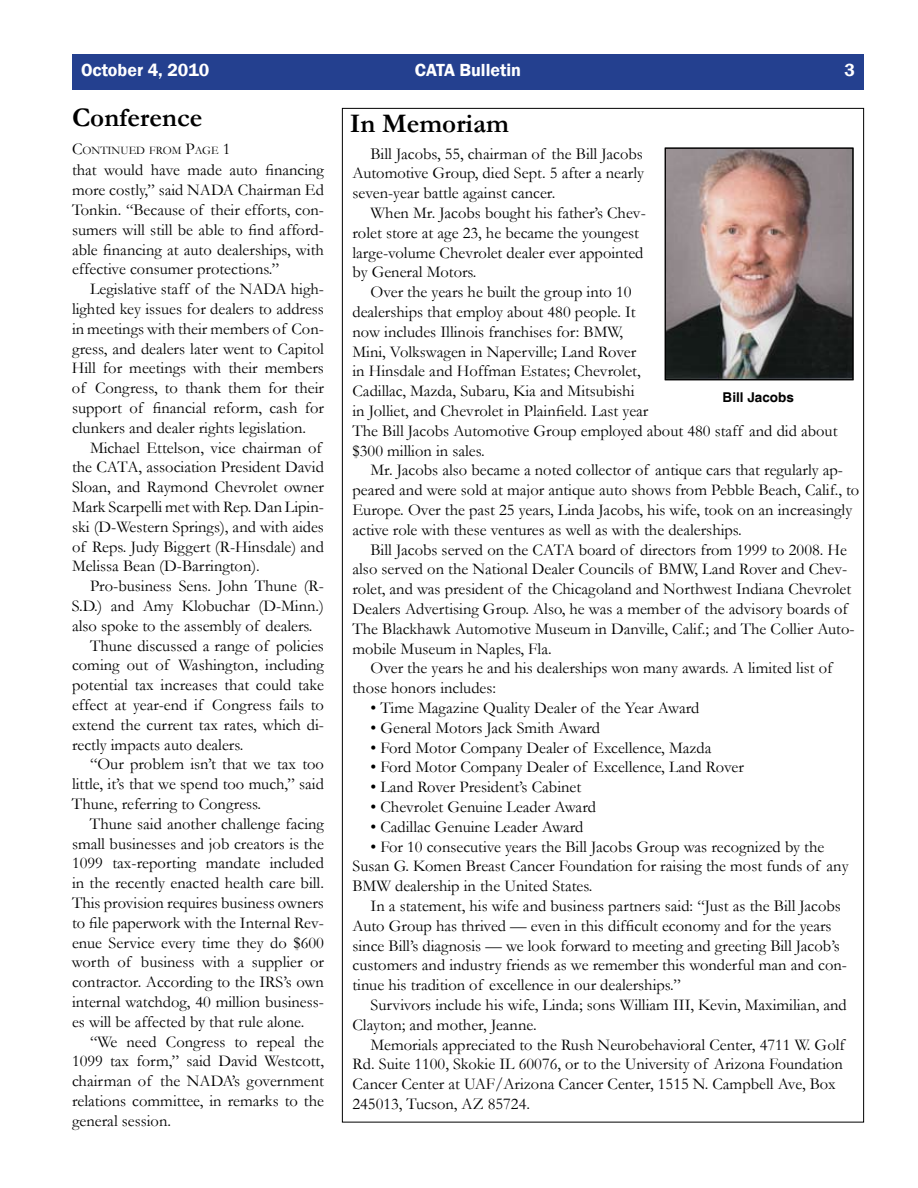
<style>
.page{position:relative;width:918px;height:1188px;background:#fff}
.page>*{position:absolute;margin:0;border:0;box-sizing:border-box;transform-origin:0 0}
.t1{font:700 27px "Garamond";color:#000}
.t2{font:600 18px "Franklin Gothic";color:#fff}
.t3{font:16.5px/19.8px "Garamond";color:#000}
.t4{font:700 13.5px "Helvetica";color:#000}
.t5{font:11.55px "Garamond";color:#000}
.s1{font-size:16.5px}
</style>
<div class="page">
<div style="left:72px;top:54px;width:792px;height:36px;background:#24408f"></div>
<img style="left:667px;top:150px;width:184px;height:228px">
<div style="left:665px;top:148px;width:188px;height:232px;border:1px solid #000"></div>
<p class="t2" style="left:81px;top:59px;width:130px">October 4, 2010</p>
<p class="t2" style="left:415px;top:59px;width:108px">CATA Bulletin</p>
<p class="t2" style="left:844px;top:59px;width:12px">3</p>
<h1 class="t1" style="left:72px;top:99px;width:132px">Conference</h1>
<p class="t5" style="left:72px;top:142px;width:160px"><span class="s1">C</span>ontinued from <span class="s1">P</span>age <span class="s1">1</span></p>
<h1 class="t1" style="left:350px;top:105px;width:161px">In Memoriam</h1>
<p class="t3" style="left:353px;top:143px;width:293px;text-align:justify;text-indent:18px">Bill Jacobs, 55, chairman of the Bill Jacobs Automotive Group, died Sept. 5 after a nearly seven-year battle against cancer.</p>
<p class="t3" style="left:352px;top:202px;width:295px;text-indent:18px">When Mr. Jacobs bought his father’s Chev&shy;rolet store at age 23, he became the youngest large-volume Chevrolet dealer ever appointed by General Motors.</p>
<p class="t3" style="left:352px;top:282px;width:487px;text-indent:18px">Over the years he built the group into 10<br>dealerships that employ about 480 people. It<br>now includes Illinois franchises for: BMW,<br>Mini, Volkswagen in Naperville; Land Rover<br>in Hinsdale and Hoffman Estates; Chevrolet,<br>Cadillac, Mazda, Subaru, Kia and Mitsubishi<br>in Jolliet, and Chevrolet in Plainfield. Last year<br>The Bill Jacobs Automotive Group employed about 480 staff and did about $300 million in sales.</p>
<p class="t3" style="left:353px;top:460px;width:508px;text-indent:18px">Mr. Jacobs also became a noted collector of antique cars that regularly ap&shy;peared and were sold at major antique auto shows from Pebble Beach, Calif., to Europe. Over the past 25 years, Linda Jacobs, his wife, took on an increasingly active role with these ventures as well as with the dealerships.</p>
<p class="t3" style="left:352px;top:539px;width:504px;text-indent:18px">Bill Jacobs served on the CATA board of directors from 1999 to 2008. He also served on the National Dealer Councils of BMW, Land Rover and Chev&shy;rolet, and was president of the Chicagoland and Northwest Indiana Chevrolet Dealers Advertising Group. Also, he was a member of the advisory boards of The Blackhawk Automotive Museum in Danville, Calif.; and The Collier Auto&shy;mobile Museum in Naples, Fla.</p>
<p class="t3" style="left:352px;top:658px;width:482px;text-indent:18px">Over the years he and his dealerships won many awards. A limited list of those honors includes:</p>
<p class="t3" style="left:370px;top:697px;width:330px">• Time Magazine Quality Dealer of the Year Award</p>
<p class="t3" style="left:370px;top:717px;width:231px">• General Motors Jack Smith Award</p>
<p class="t3" style="left:370px;top:737px;width:342px">• Ford Motor Company Dealer of Excellence, Mazda</p>
<p class="t3" style="left:370px;top:757px;width:375px">• Ford Motor Company Dealer of Excellence, Land Rover</p>
<p class="t3" style="left:370px;top:777px;width:212px">• Land Rover President’s Cabinet</p>
<p class="t3" style="left:370px;top:796px;width:227px">• Chevrolet Genuine Leader Award</p>
<p class="t3" style="left:370px;top:816px;width:215px">• Cadillac Genuine Leader Award</p>
<p class="t3" style="left:352px;top:836px;width:498px;text-indent:18px">• For 10 consecutive years the Bill Jacobs Group was recognized by the<br>Susan G. Komen Breast Cancer Foundation for raising the most funds of any<br>BMW dealership in the United States.</p>
<p class="t3" style="left:352px;top:895px;width:496px;text-indent:18px">In a statement, his wife and business partners said: “Just as the Bill Jacobs Auto Group has thrived — even in this difficult economy and for the years since Bill’s diagnosis — we look forward to meeting and greeting Bill Jacob’s customers and industry friends as we remember this wonderful man and con&shy;tinue his tradition of excellence in our dealerships.”</p>
<p class="t3" style="left:352px;top:994px;width:496px;text-indent:18px">Survivors include his wife, Linda; sons William III, Kevin, Maximilian, and<br>Clayton; and mother, Jeanne.</p>
<p class="t3" style="left:352px;top:1034px;width:494px;text-indent:18px">Memorials appreciated to the Rush Neurobehavioral Center, 4711 W. Golf Rd. Suite 1100, Skokie IL 60076, or to the University of Arizona Foundation Cancer Center at UAF/Arizona Cancer Center, 1515 N. Campbell Ave, Box 245013, Tucson, AZ 85724.</p>
<p class="t3" style="left:72px;top:160px;width:254px;text-align:justify">that would have made auto financing more costly,” said NADA Chairman Ed Tonkin. “Because of their efforts, con&shy;sumers will still be able to find afford&shy;able financing at auto dealerships, with effective consumer protections.”</p>
<p class="t3" style="left:72px;top:279px;width:254px;text-align:justify;text-indent:18px">Legislative staff of the NADA high&shy;lighted key issues for dealers to address in meetings with their members of Con&shy;gress, and dealers later went to Capitol Hill for meetings with their members of Congress, to thank them for their support of financial reform, cash for clunkers and dealer rights legislation.</p>
<p class="t3" style="left:72px;top:437px;width:254px;text-indent:18px">Michael Ettelson, vice chairman of the CATA, association President David Sloan, and Raymond Chevrolet owner Mark Scarpelli met with Rep. Dan Lipin&shy;ski (D-Western Springs), and with aides of Reps. Judy Biggert (R-Hinsdale) and Melissa Bean (D-Barrington).</p>
<p class="t3" style="left:90px;top:576px;width:236px">Pro-business Sens. John Thune (R-</p>
<p class="t3" style="left:72px;top:595px;width:254px">S.D.) and Amy Klobuchar (D-Minn.)</p>
<p class="t3" style="left:72px;top:615px;width:242px">also spoke to the assembly of dealers.</p>
<p class="t3" style="left:90px;top:635px;width:236px">Thune discussed a range of policies</p>
<p class="t3" style="left:72px;top:655px;width:254px">coming out of Washington, including</p>
<p class="t3" style="left:72px;top:675px;width:253px">potential tax increases that could take</p>
<p class="t3" style="left:72px;top:694px;width:254px">effect at year-end if Congress fails to</p>
<p class="t3" style="left:72px;top:714px;width:254px">extend the current tax rates, which di-</p>
<p class="t3" style="left:72px;top:734px;width:173px">rectly impacts auto dealers.</p>
<p class="t3" style="left:90px;top:754px;width:236px">“Our problem isn’t that we tax too</p>
<p class="t3" style="left:72px;top:774px;width:253px">little, it’s that we spend too much,” said</p>
<p class="t3" style="left:72px;top:793px;width:191px">Thune, referring to Congress.</p>
<p class="t3" style="left:90px;top:813px;width:236px">Thune said another challenge facing</p>
<p class="t3" style="left:72px;top:833px;width:254px">small businesses and job creators is the</p>
<p class="t3" style="left:72px;top:853px;width:254px">1099 tax-reporting mandate included</p>
<p class="t3" style="left:72px;top:873px;width:253px">in the recently enacted health care bill.</p>
<p class="t3" style="left:72px;top:892px;width:254px">This provision requires business owners</p>
<p class="t3" style="left:72px;top:912px;width:254px">to file paperwork with the Internal Rev-</p>
<p class="t3" style="left:72px;top:932px;width:254px">enue Service every time they do $600</p>
<p class="t3" style="left:72px;top:952px;width:254px">worth of business with a supplier or</p>
<p class="t3" style="left:72px;top:972px;width:253px">contractor. According to the IRS’s own</p>
<p class="t3" style="left:72px;top:991px;width:254px">internal watchdog, 40 million business-</p>
<p class="t3" style="left:72px;top:1011px;width:234px">es will be affected by that rule alone.</p>
<p class="t3" style="left:90px;top:1031px;width:236px">“We need Congress to repeal the</p>
<p class="t3" style="left:72px;top:1051px;width:254px">1099 tax form,” said David Westcott,</p>
<p class="t3" style="left:72px;top:1071px;width:254px">chairman of the NADA’s government</p>
<p class="t3" style="left:72px;top:1090px;width:254px">relations committee, in remarks to the</p>
<p class="t3" style="left:72px;top:1110px;width:101px">general session.</p>
<p class="t4" style="left:723px;top:389px;width:73px">Bill Jacobs</p>
</div>
